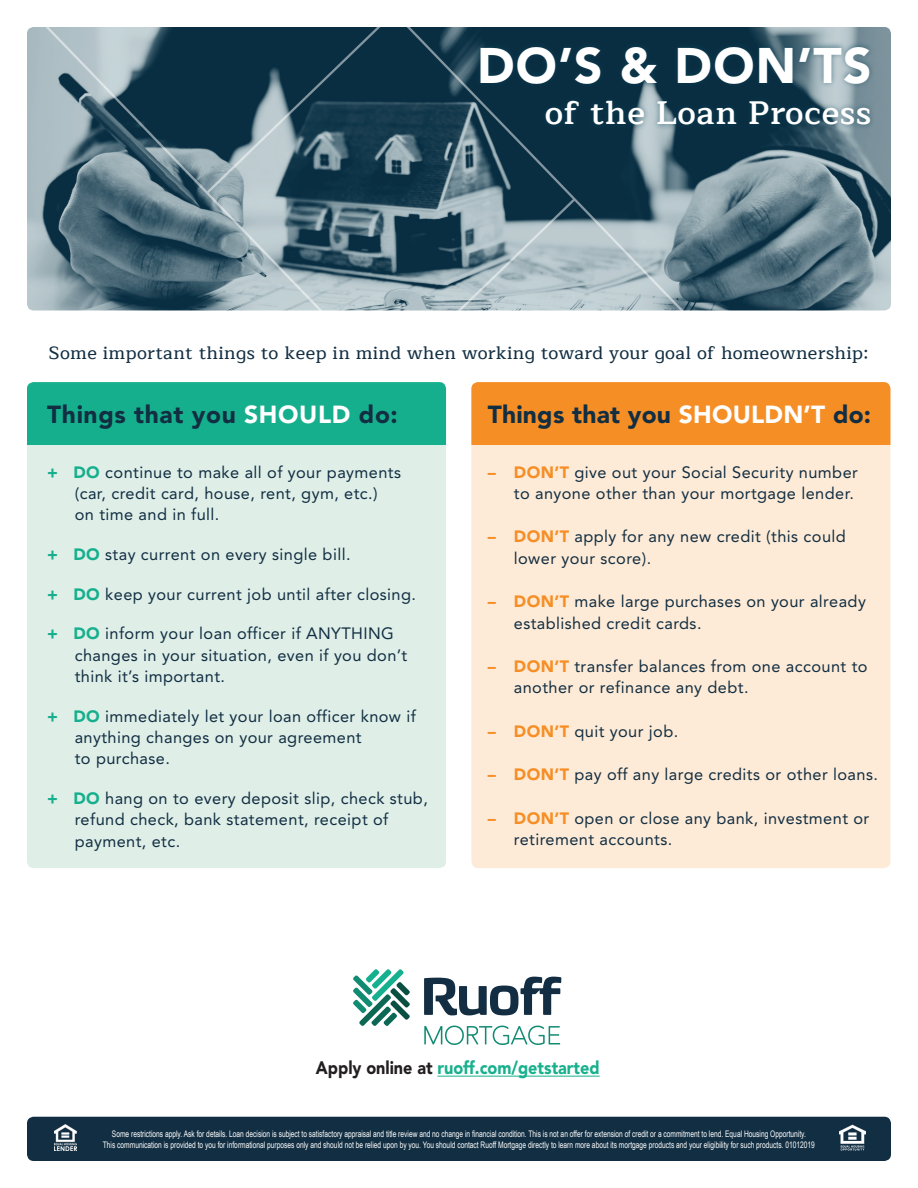
<style>
.page{position:relative;width:918px;height:1188px;background:#fff}
.page>*{position:absolute;margin:0;border:0;box-sizing:border-box;transform-origin:0 0}
.t1{font:900 49.5px "Avenir LT Std";letter-spacing:.025em;color:#fff}
.t2{font:600 33px "Maitree";letter-spacing:.025em;color:#fff}
.t3{font:900 24.6px "Avenir LT Std";letter-spacing:.01em;color:#122e42}
.t4{font:500 18px "Maitree";letter-spacing:.025em;color:#122e42}
.t5{font:900 18px "Avenir LT Std";color:#18b08d;scale:.9 1}
.t6{font:16.35px/21.3px "Avenir LT Std";letter-spacing:.025em;color:#122e42}
.t7{font:9px/10.8px "Arial Narrow";color:#fff;text-align:center;scale:.9 1}
.s1{color:#fff}
.s2{font-weight:900;color:#16af8d}
.s3{font-weight:900;color:#f68e26}
.s4{color:#231f20}
</style>
<div class="page">
<div style="left:27px;top:1117px;width:864px;height:44px;background:#122e42;border-radius:7px"></div>
<div style="left:27px;top:382px;width:419px;height:486px;background:#dfefe8;border-radius:7px"></div>
<div style="left:27px;top:382px;width:419px;height:63px;background:#16af8d"></div>
<div style="left:471px;top:382px;width:419px;height:486px;background:#feebd7;border-radius:7px"></div>
<div style="left:471px;top:382px;width:419px;height:63px;background:#f68e26"></div>
<svg style="left:578px;top:27px;width:304px;height:283px"></svg>
<svg style="left:27px;top:27px;width:177px;height:169px"></svg>
<svg style="left:27px;top:196px;width:551px;height:114px"></svg>
<svg style="left:204px;top:27px;width:658px;height:169px"></svg>
<div style="left:475px;top:41px;width:401px;height:90px;background:#0e475c;opacity:.6"></div>
<img style="left:54px;top:1124px;width:23px;height:26px">
<img style="left:840px;top:1124px;width:26px;height:26px">
<svg style="left:424px;top:1026px;width:136px;height:19px"></svg>
<svg style="left:424px;top:977px;width:137px;height:38px"></svg>
<svg style="left:353px;top:969px;width:57px;height:57px"></svg>
<hr style="left:437px;top:1076px;width:163px;height:1px;background:#18b08d">
<h1 class="t1" style="left:477px;top:36px;width:396px">DO’S &amp; DON’TS</h1>
<h2 class="t2" style="left:545px;top:85px;width:328px">of the Loan Process</h2>
<p class="t4" style="left:49px;top:338px;width:821px">Some important things to keep in mind when working toward your goal of homeownership:</p>
<h3 class="t3" style="left:47px;top:400px;width:352px">Things that you <span class="s1">SHOULD</span> do:</h3>
<p class="t6" style="left:75px;top:461px;width:328px;text-indent:-27px"><span class="s2">+ DO</span> continue to make all of your payments (car, credit card, house, rent, gym, etc.) on time and in full.</p>
<p class="t6" style="left:47px;top:544px;width:305px"><span class="s2">+ DO</span> stay current on every single bill.</p>
<p class="t6" style="left:47px;top:584px;width:370px"><span class="s2">+ DO</span> keep your current job until after closing.</p>
<p class="t6" style="left:75px;top:623px;width:334px;text-indent:-27px"><span class="s2">+ DO</span> inform your loan officer if ANYTHING changes in your situation, even if you don’t think it’s important.</p>
<p class="t6" style="left:75px;top:706px;width:343px;text-indent:-27px"><span class="s2">+ DO</span> immediately let your loan officer know if anything changes on your agreement<br>to purchase.</p>
<p class="t6" style="left:75px;top:788px;width:355px;text-indent:-27px"><span class="s2">+ DO</span> hang on to every deposit slip, check stub, refund check, bank statement, receipt of payment, etc.</p>
<h3 class="t3" style="left:488px;top:400px;width:385px">Things that you <span class="s1">SHOULDN’T</span> do:</h3>
<p class="t6" style="left:488px;top:461px;width:372px;text-align:right"><span class="s3">– DON’T</span> give out your Social Security number to anyone other than your mortgage lender.</p>
<p class="t6" style="left:514px;top:526px;width:333px;text-indent:-26px"><span class="s3">– DON’T</span> apply for any new credit (this could lower your score).</p>
<p class="t6" style="left:514px;top:591px;width:354px;text-indent:-26px"><span class="s3">– DON’T</span> make large purchases on your already established credit cards.</p>
<p class="t6" style="left:514px;top:656px;width:355px;text-indent:-26px"><span class="s3">– DON’T</span> transfer balances from one account to another or refinance any debt.</p>
<p class="t6" style="left:488px;top:721px;width:192px"><span class="s3">– DON’T</span> quit your job.</p>
<p class="t6" style="left:488px;top:764px;width:392px"><span class="s3">– DON’T</span> pay off any large credits or other loans.</p>
<p class="t6" style="left:514px;top:808px;width:357px;text-indent:-26px"><span class="s3">– DON’T</span> open or close any bank, investment or retirement accounts.</p>
<p class="t5" style="left:316px;top:1057px;width:317px"><span class="s4">Apply online at</span> ruoff.com/getstarted</p>
<p class="t7" style="left:103px;top:1128px;width:793px">Some restrictions apply. Ask for details. Loan decision is subject to satisfactory appraisal and title review and no change in financial condition. This is not an offer for extension of credit or a commitment to lend. Equal Housing Opportunity.<br>This communication is provided to you for informational purposes only and should not be relied upon by you. You should contact Ruoff Mortgage directly to learn more about its mortgage products and your eligibility for such products. 01012019</p>
</div>
